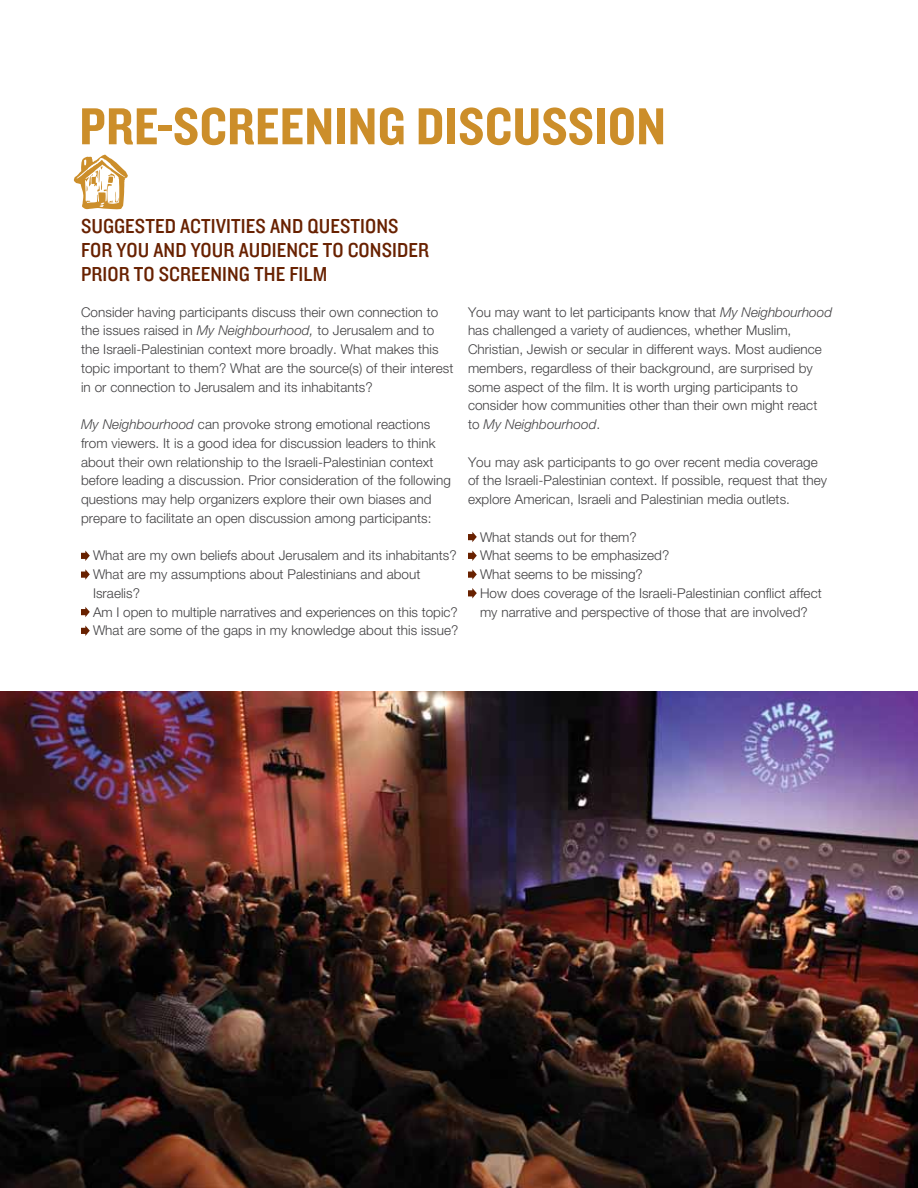
<style>
.page{position:relative;width:918px;height:1188px;background:#fff}
.page>*{position:absolute;margin:0;border:0;box-sizing:border-box;transform-origin:0 0}
.t1{font:54px "Knockout HTF50 Welterweight";letter-spacing:.01em;color:#cc8e2a}
.t2{font:21px/24px "Knockout HTF30 Junior Welterwt";letter-spacing:.005em;color:#682100}
.t3{font:300 13.5px/18.8px "Helvetica Neue";letter-spacing:.005em;color:#414042}
.s1{font-style:italic}
</style>
<div class="page">
<img style="left:0;top:691px;width:918px;height:497px">
<svg style="left:81px;top:551px;width:9px;height:10px"></svg>
<svg style="left:81px;top:569px;width:9px;height:11px"></svg>
<svg style="left:81px;top:607px;width:9px;height:10px"></svg>
<svg style="left:81px;top:626px;width:9px;height:10px"></svg>
<svg style="left:468px;top:532px;width:9px;height:10px"></svg>
<svg style="left:468px;top:551px;width:9px;height:10px"></svg>
<svg style="left:468px;top:569px;width:9px;height:11px"></svg>
<svg style="left:468px;top:588px;width:9px;height:11px"></svg>
<svg style="left:74px;top:155px;width:54px;height:55px"></svg>
<h1 class="t1" style="left:80px;top:98px;width:588px">PRE-SCREENING DISCUSSION</h1>
<h2 class="t2" style="left:81px;top:215px;width:350px">SUGGESTED ACTIVITIES AND QUESTIONS<br>FOR YOU AND YOUR AUDIENCE TO CONSIDER<br>PRIOR TO SCREENING THE FILM</h2>
<p class="t3" style="left:81px;top:302px;width:374px">Consider having participants discuss their own connection to the issues raised in <span class="s1">My Neighbourhood,</span> to Jerusalem and to the Israeli-Palestinian context more broadly. What makes this topic important to them? What are the source(s) of their interest in or connection to Jerusalem and its inhabitants?</p>
<p class="t3" style="left:81px;top:415px;width:371px"><span class="s1">My Neighbourhood</span> can provoke strong emotional reactions from viewers. It is a good idea for discussion leaders to think about their own relationship to the Israeli-Palestinian context before leading a discussion. Prior consideration of the following questions may help organizers explore their own biases and prepare to facilitate an open discussion among participants:</p>
<p class="t3" style="left:93px;top:546px;width:367px">What are my own beliefs about Jerusalem and its inhabitants?<br>What are my assumptions about Palestinians and about Israelis?<br>Am I open to multiple narratives and experiences on this topic?<br>What are some of the gaps in my knowledge about this issue?</p>
<p class="t3" style="left:468px;top:302px;width:366px">You may want to let participants know that <span class="s1">My Neighbourhood </span>has challenged a variety of audiences, whether Muslim, Christian, Jewish or secular in different ways. Most audience members, regardless of their background, are surprised by some aspect of the film. It is worth urging participants to consider how communities other than their own might react to <span class="s1">My Neighbourhood</span>.</p>
<p class="t3" style="left:468px;top:452px;width:361px">You may ask participants to go over recent media coverage of the Israeli-Palestinian context. If possible, request that they explore American, Israeli and Palestinian media outlets.</p>
<p class="t3" style="left:480px;top:527px;width:343px">What stands out for them?<br>What seems to be emphasized?<br>What seems to be missing?<br>How does coverage of the Israeli-Palestinian conflict affect my narrative and perspective of those that are involved?</p>
</div>
